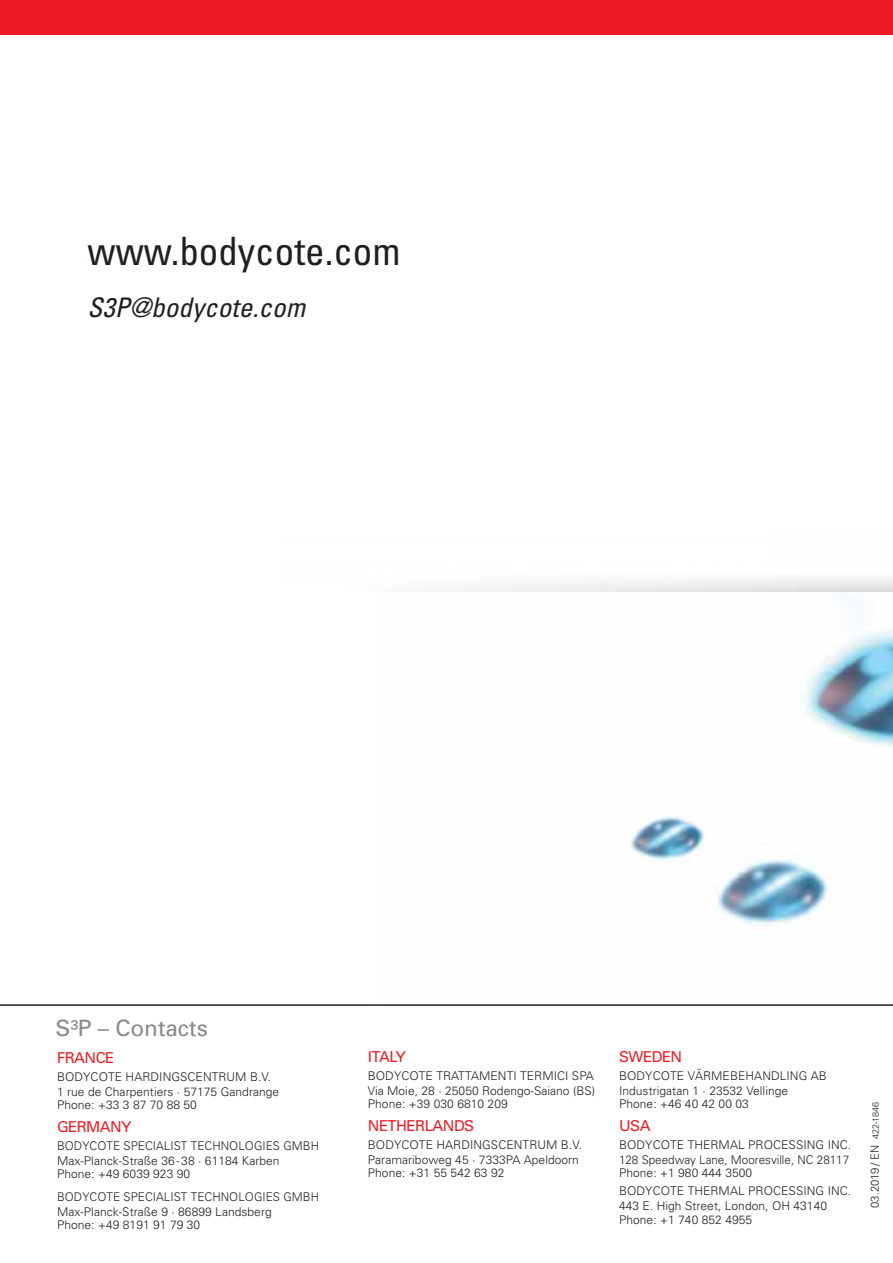
<style>
.page{position:relative;width:893px;height:1263px;background:#fff}
.page>*{position:absolute;margin:0;border:0;box-sizing:border-box;transform-origin:0 0}
.t1{font:condensed 39px "Univers";color:#231f20}
.t2{font:italic condensed 27px "Univers";color:#231f20}
.t3{font:22.5px "Univers";color:#888a8c}
.t4{font:15px "Univers";letter-spacing:-.035em;color:#ed1c24}
.t5{font:300 12px/15px "Univers";letter-spacing:.005em;color:#231f20}
.t6{font:300 11.25px "Univers";color:#231f20}
.s1{font-size:9px}
</style>
<div class="page">
<img style="left:631px;top:592px;width:262px;height:334px">
<div style="left:0;top:0;width:893px;height:34px;background:#ed1c24"></div>
<hr style="left:0;top:1004px;width:893px;height:2px;background:#231f20">
<h1 class="t1" style="left:88px;top:237px;width:315px">www.bodycote.com</h1>
<h2 class="t2" style="left:88px;top:298px;width:224px">S3P@bodycote.com</h2>
<h3 class="t3" style="left:56px;top:1020px;width:154px">S³P – Contacts</h3>
<p class="t4" style="left:57px;top:1052px;width:59px">FRANCE</p>
<p class="t5" style="left:57px;top:1070px;width:224px">BODYCOTE HARDINGSCENTRUM B.V.<br>1 rue de Charpentiers · 57175 Gandrange</p>
<p class="t5" style="left:57px;top:1098px;width:141px">Phone: +33 3 87 70 88 50</p>
<p class="t4" style="left:57px;top:1121px;width:76px">GERMANY</p>
<p class="t5" style="left:57px;top:1139px;width:264px">BODYCOTE SPECIALIST TECHNOLOGIES GMBH<br>Max-Planck-Straße 36 - 38 · 61184 Karben</p>
<p class="t5" style="left:57px;top:1164px;width:264px;line-height:22.5px">Phone: +49 6039 923 90<br>BODYCOTE SPECIALIST TECHNOLOGIES GMBH</p>
<p class="t5" style="left:57px;top:1206px;width:216px;line-height:13.5px">Max-Planck-Straße 9 · 86899 Landsberg<br>Phone: +49 8191 91 79 30</p>
<p class="t4" style="left:368px;top:1051px;width:40px">ITALY</p>
<p class="t5" style="left:368px;top:1069px;width:229px">BODYCOTE TRATTAMENTI TERMICI SPA<br>Via Moie, 28 · 25050 Rodengo-Saiano (BS)</p>
<p class="t5" style="left:368px;top:1097px;width:141px">Phone: +39 030 6810 209</p>
<p class="t4" style="left:368px;top:1120px;width:108px">NETHERLANDS</p>
<p class="t5" style="left:368px;top:1138px;width:216px">BODYCOTE HARDINGSCENTRUM B.V.<br>Paramariboweg 45 · 7333PA Apeldoorn</p>
<p class="t5" style="left:368px;top:1166px;width:138px">Phone: +31 55 542 63 92</p>
<p class="t4" style="left:619px;top:1051px;width:65px">SWEDEN</p>
<p class="t5" style="left:619px;top:1069px;width:209px">BODYCOTE VÄRMEBEHANDLING AB<br>Industrigatan 1 · 23532 Vellinge</p>
<p class="t5" style="left:619px;top:1097px;width:131px">Phone: +46 40 42 00 03</p>
<p class="t4" style="left:619px;top:1120px;width:33px">USA</p>
<p class="t5" style="left:619px;top:1138px;width:234px">BODYCOTE THERMAL PROCESSING INC.<br>128 Speedway Lane, Mooresville, NC 28117</p>
<p class="t5" style="left:619px;top:1165px;width:234px;line-height:18px">Phone: +1 980 444 3500<br>BODYCOTE THERMAL PROCESSING INC.</p>
<p class="t5" style="left:619px;top:1200px;width:210px;line-height:13.5px">443 E. High Street, London, OH 43140<br>Phone: +1 740 852 4955</p>
<p class="t6" style="left:870px;top:1208px;width:108px;rotate:-90deg">03.2019/ EN <span class="s1">422-1846</span></p>
</div>
